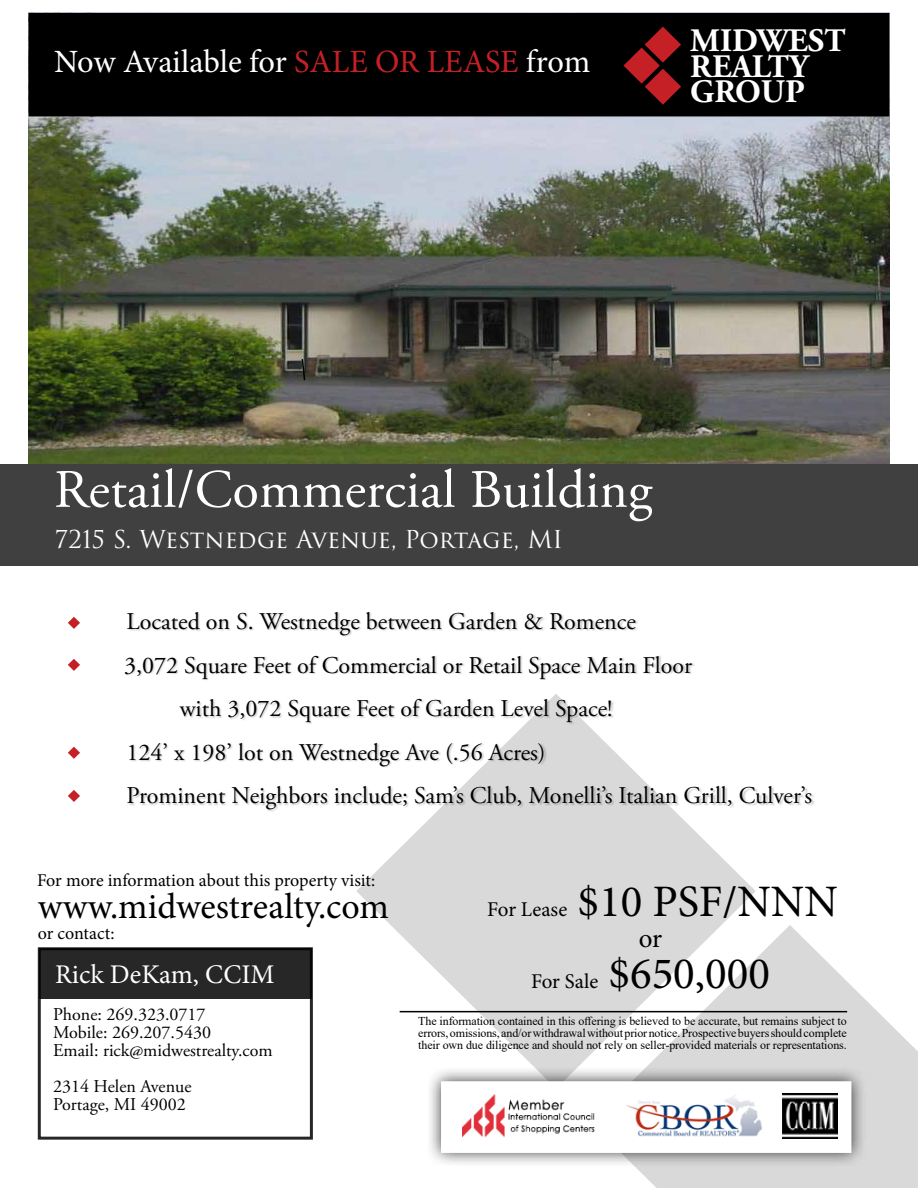
<style>
.page{position:relative;width:918px;height:1188px;background:#fff}
.page>*{position:absolute;margin:0;border:0;box-sizing:border-box;transform-origin:0 0}
.t1{font:54px "Adobe Garamond Pro";letter-spacing:.005em;color:#fff}
.t2{font:45px "Minion Pro";color:#000}
.t3{font:36px "Minion Pro";color:#000}
.t4{font:700 32.85px/25.7px "Adobe Garamond Pro";color:#fff}
.t5{font:32.55px "Minion Pro";letter-spacing:-.005em;color:#fff}
.t6{font:27px "Minion Pro";color:#fff}
.t7{font:27px "Minion Pro";color:#000}
.t8{font:24px "Adobe Garamond Pro";color:#000}
.t9{font:24px "Trajan Pro 3";color:#fff}
.t10{font:18px/18px "Adobe Garamond Pro";color:#000}
.t11{font:18px "Minion Pro";letter-spacing:-.005em;color:#000}
.t12{font:12px/12px "Times New Roman";letter-spacing:-.01em;color:#000;text-align:justify}
.s1{color:#c52026}
.s2{font-size:21px}
</style>
<div class="page">
<img style="left:29px;top:116px;width:861px;height:348px">
<svg style="left:356px;top:812px;width:400px;height:254px;fill:#d9d9d9"></svg>
<svg style="left:590px;top:925px;width:328px;height:263px;fill:#d9d9d9"></svg>
<div style="left:426px;top:1066px;width:440px;height:102px;background:#000;opacity:.75"></div>
<div style="left:441px;top:1081px;width:410px;height:72px;background:#fff;border:2px solid #fff"></div>
<img style="left:681px;top:1095px;width:82px;height:42px">
<img style="left:783px;top:1094px;width:54px;height:45px">
<img style="left:463px;top:1094px;width:218px;height:43px">
<div style="left:28px;top:13px;width:862px;height:103px;background:#000"></div>
<svg style="left:623px;top:27px;width:58px;height:78px"></svg>
<div style="left:125px;top:612px;width:689px;height:200px;background:#000;opacity:.2"></div>
<svg style="left:68px;top:747px;width:12px;height:12px"></svg>
<svg style="left:68px;top:659px;width:12px;height:12px"></svg>
<svg style="left:68px;top:617px;width:12px;height:12px"></svg>
<div style="left:0;top:464px;width:917px;height:102px;background:#404040"></div>
<hr style="left:400px;top:1011px;width:447px;height:1px;background:#000">
<svg style="left:301px;top:357px;width:5px;height:25px"></svg>
<div style="left:39px;top:948px;width:272px;height:51px;background:#272727"></div>
<div style="left:38px;top:947px;width:275px;height:193px;border:3px solid #020101"></div>
<svg style="left:68px;top:790px;width:12px;height:12px"></svg>
<h3 class="t5" style="left:54px;top:40px;width:538px">Now Available for <span class="s1">SALE OR LEASE</span> from</h3>
<h3 class="t4" style="left:690px;top:28px;width:157px">MIDWEST<br>REALTY<br>GROUP</h3>
<h1 class="t1" style="left:54px;top:457px;width:600px">Retail/Commercial Building</h1>
<h3 class="t9" style="left:55px;top:523px;width:509px">7215 S. Westnedge Avenue, Portage, MI</h3>
<h3 class="t8" style="left:127px;top:607px;width:511px">Located on S. Westnedge between Garden &amp; Romence</h3>
<h3 class="t8" style="left:124px;top:651px;width:569px">3,072 Square Feet of Commercial or Retail Space Main Floor</h3>
<h3 class="t8" style="left:180px;top:694px;width:434px">with 3,072 Square Feet of Garden Level Space!</h3>
<h3 class="t8" style="left:127px;top:738px;width:421px">124’ x 198’ lot on Westnedge Ave (.56 Acres)</h3>
<h3 class="t8" style="left:127px;top:781px;width:687px">Prominent Neighbors include; Sam’s Club, Monelli’s Italian Grill, Culver’s</h3>
<h3 class="t11" style="left:37px;top:868px;width:340px">For more information about this property visit:</h3>
<h3 class="t11" style="left:38px;top:921px;width:78px">or contact:</h3>
<h3 class="t3" style="left:38px;top:883px;width:353px">www.midwestrealty.com</h3>
<h3 class="t6" style="left:55px;top:956px;width:221px">Rick DeKam, CCIM</h3>
<h3 class="t10" style="left:53px;top:1006px;width:221px">Phone: 269.323.0717<br>Mobile: 269.207.5430<br>Email: rick@midwestrealty.com</h3>
<h3 class="t10" style="left:53px;top:1078px;width:140px">2314 Helen Avenue<br>Portage, MI 49002</h3>
<h2 class="t2" style="left:487px;top:872px;width:352px"><span class="s2">For Lease</span> $10 PSF/NNN</h2>
<h3 class="t7" style="left:639px;top:921px;width:25px">or</h3>
<h2 class="t2" style="left:531px;top:944px;width:240px"><span class="s2">For Sale</span> $650,000</h2>
<p class="t12" style="left:418px;top:1014px;width:430px">The information contained in this offering is believed to be accurate, but remains subject to errors, omissions, and/or withdrawal without prior notice. Prospective buyers should complete their own due diligence and should not rely on seller-provided materials or representations.</p>
</div>
